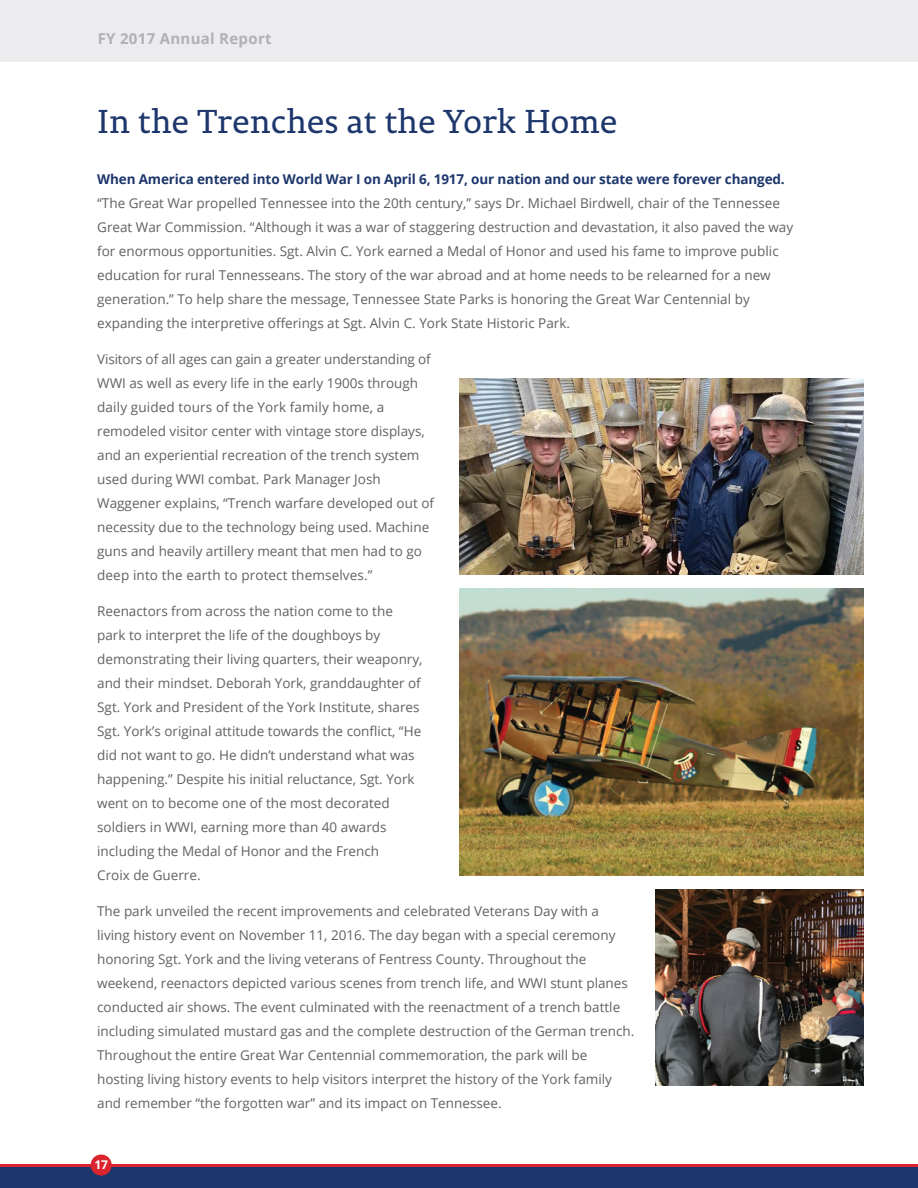
<style>
.page{position:relative;width:918px;height:1188px;background:#fff}
.page>*{position:absolute;margin:0;border:0;box-sizing:border-box;transform-origin:0 0}
.t1{font:33px "Permian Slab Serif Typeface";letter-spacing:-.005em;color:#1d366c}
.t2{font:700 15px "Open Sans";letter-spacing:.02em;color:#b0b1b5}
.t3{font:13.5px/24px "Open Sans";color:#616164}
.t4{font:700 13.5px "Open Sans";letter-spacing:-.01em;color:#1d366c}
.t5{font:700 12px "Open Sans";color:#fff}
</style>
<div class="page">
<div style="left:0;top:0;width:918px;height:61px;background:#ececee"></div>
<div style="left:0;top:1165px;width:918px;height:23px;background:#1d366c"></div>
<hr style="left:0;top:1164px;width:918px;height:3px;background:#da252e">
<img style="left:459px;top:378px;width:405px;height:197px">
<img style="left:459px;top:589px;width:405px;height:286px">
<img style="left:656px;top:890px;width:208px;height:196px">
<div style="left:91px;top:1155px;width:21px;height:21px;background:#da252e;border-radius:50%"></div>
<p class="t2" style="left:98px;top:28px;width:175px">FY 2017 Annual Report</p>
<h1 class="t1" style="left:97px;top:95px;width:522px">In the Trenches at the York Home</h1>
<p class="t4" style="left:97px;top:170px;width:689px">When America entered into World War I on April 6, 1917, our nation and our state were forever changed.</p>
<p class="t3" style="left:97px;top:191px;width:698px">“The Great War propelled Tennessee into the 20th century,” says Dr. Michael Birdwell, chair of the Tennessee Great War Commission. “Although it was a war of staggering destruction and devastation, it also paved the way for enormous opportunities. Sgt. Alvin C. York earned a Medal of Honor and used his fame to improve public education for rural Tennesseans. The story of the war abroad and at home needs to be relearned for a new generation.” To help share the message, Tennessee State Parks is honoring the Great War Centennial by expanding the interpretive offerings at Sgt. Alvin C. York State Historic Park.</p>
<p class="t3" style="left:97px;top:347px;width:338px">Visitors of all ages can gain a greater understanding of WWI as well as every life in the early 1900s through daily guided tours of the York family home, a remodeled visitor center with vintage store displays, and an experiential recreation of the trench system used during WWI combat. Park Manager Josh Waggener explains, “Trench warfare developed out of necessity due to the technology being used. Machine guns and heavily artillery meant that men had to go deep into the earth to protect themselves.”</p>
<p class="t3" style="left:97px;top:599px;width:327px">Reenactors from across the nation come to the park to interpret the life of the doughboys by demonstrating their living quarters, their weaponry, and their mindset. Deborah York, granddaughter of Sgt. York and President of the York Institute, shares Sgt. York’s original attitude towards the conflict, “He did not want to go. He didn’t understand what was happening.” Despite his initial reluctance, Sgt. York went on to become one of the most decorated soldiers in WWI, earning more than 40 awards including the Medal of Honor and the French<br>Croix de Guerre.</p>
<p class="t3" style="left:97px;top:899px;width:539px">The park unveiled the recent improvements and celebrated Veterans Day with a living history event on November 11, 2016. The day began with a special ceremony honoring Sgt. York and the living veterans of Fentress County. Throughout the weekend, reenactors depicted various scenes from trench life, and WWI stunt planes conducted air shows. The event culminated with the reenactment of a trench battle including simulated mustard gas and the complete destruction of the German trench.<br>Throughout the entire Great War Centennial commemoration, the park will be hosting living history events to help visitors interpret the history of the York family and remember “the forgotten war” and its impact on Tennessee.</p>
<p class="t5" style="left:94px;top:1157px;width:15px">17</p>
</div>
